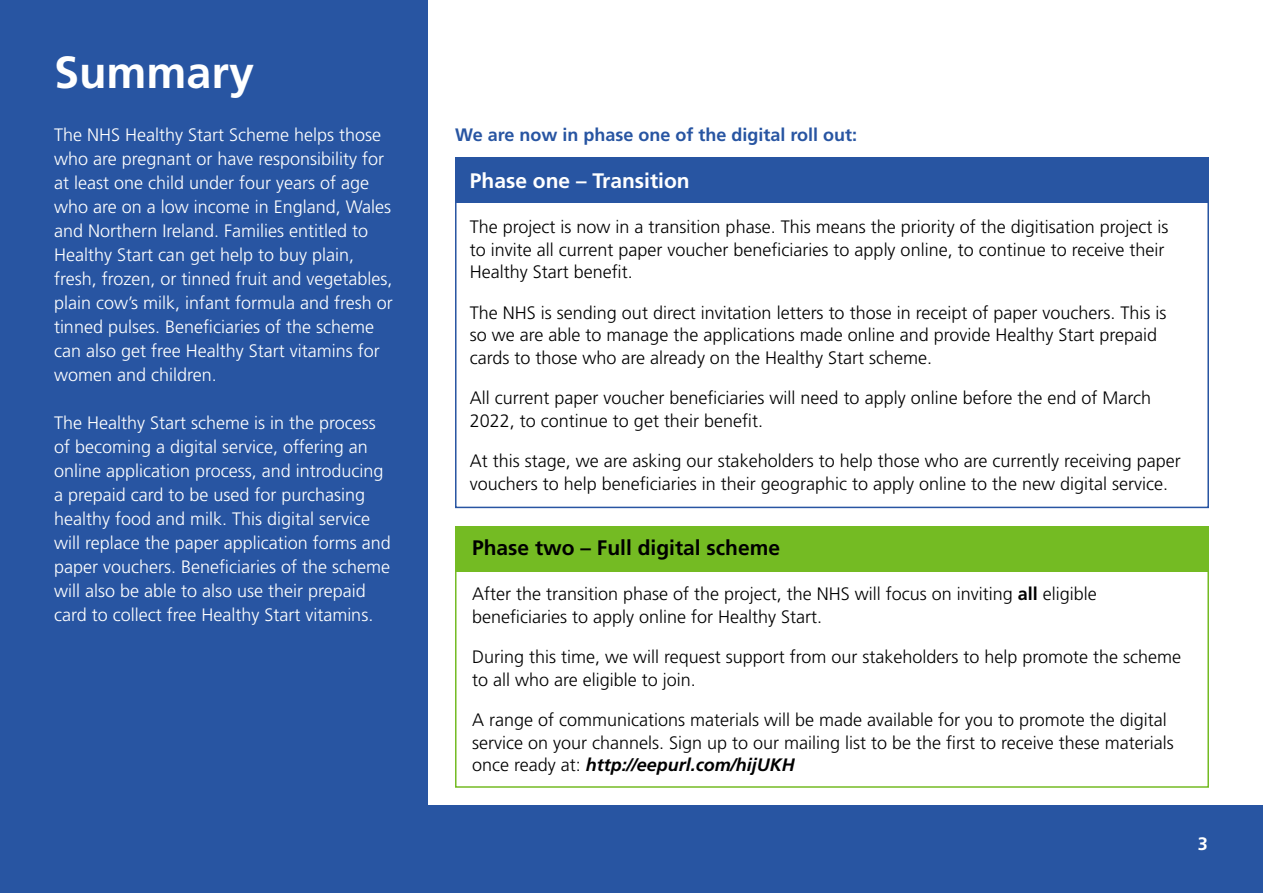
<style>
.page{position:relative;width:1263px;height:893px;background:#fff}
.page>*{position:absolute;margin:0;border:0;box-sizing:border-box;transform-origin:0 0}
.t1{font:700 45px "Frutiger LT Std";color:#fff}
.t2{font:700 21px "Frutiger LT Std";color:#000}
.t3{font:700 21px "Frutiger LT Std";color:#fff}
.t4{font:300 18px/22.5px "Frutiger LT Std";color:#000}
.t5{font:300 18px/24px "Frutiger LT Std";color:#fff}
.t6{font:700 18px "Frutiger LT Std";color:#2855a2}
.t7{font:700 18px "Frutiger LT Std";color:#fff}
.s1{font-weight:700}
.s2{font-weight:700;font-style:italic}
</style>
<div class="page">
<div style="left:0;top:806px;width:1263px;height:87px;background:#2855a2"></div>
<div style="left:0;top:0;width:427px;height:810px;background:#2855a2"></div>
<div style="left:455px;top:526px;width:754px;height:46px;background:#74bb23"></div>
<div style="left:456px;top:157px;width:753px;height:46px;background:#2855a2"></div>
<div style="left:455px;top:157px;width:754px;height:351px;border:2px solid #2855a2"></div>
<div style="left:455px;top:526px;width:754px;height:262px;border:2px solid #74bb23"></div>
<h1 class="t1" style="left:54px;top:46px;width:202px">Summary</h1>
<p class="t5" style="left:54px;top:123px;width:340px">The NHS Healthy Start Scheme helps those who are pregnant or have responsibility for at least one child under four years of age who are on a low income in England, Wales and Northern Ireland. Families entitled to Healthy Start can get help to buy plain, fresh, frozen, or tinned fruit and vegetables, plain cow’s milk, infant formula and fresh or tinned pulses. Beneficiaries of the scheme can also get free Healthy Start vitamins for women and children.</p>
<p class="t5" style="left:54px;top:411px;width:338px">The Healthy Start scheme is in the process of becoming a digital service, offering an online application process, and introducing a prepaid card to be used for purchasing healthy food and milk. This digital service will replace the paper application forms and paper vouchers. Beneficiaries of the scheme will also be able to also use their prepaid card to collect free Healthy Start vitamins.</p>
<p class="t6" style="left:455px;top:124px;width:404px">We are now in phase one of the digital roll out:</p>
<p class="t3" style="left:470px;top:168px;width:221px">Phase one – Transition</p>
<p class="t4" style="left:470px;top:216px;width:700px">The project is now in a transition phase. This means the priority of the digitisation project is to invite all current paper voucher beneficiaries to apply online, to continue to receive their<br>Healthy Start benefit.</p>
<p class="t4" style="left:470px;top:301px;width:698px">The NHS is sending out direct invitation letters to those in receipt of paper vouchers. This is so we are able to manage the applications made online and provide Healthy Start prepaid cards to those who are already on the Healthy Start scheme.</p>
<p class="t4" style="left:470px;top:387px;width:683px">All current paper voucher beneficiaries will need to apply online before the end of March<br>2022, to continue to get their benefit.</p>
<p class="t4" style="left:470px;top:450px;width:712px">At this stage, we are asking our stakeholders to help those who are currently receiving paper vouchers to help beneficiaries in their geographic to apply online to the new digital service.</p>
<p class="t2" style="left:472px;top:536px;width:310px">Phase two – Full digital scheme</p>
<p class="t4" style="left:472px;top:583px;width:626px">After the transition phase of the project, the NHS will focus on inviting <span class="s1">all</span> eligible beneficiaries to apply online for Healthy Start.</p>
<p class="t4" style="left:472px;top:646px;width:711px">During this time, we will request support from our stakeholders to help promote the scheme to all who are eligible to join.</p>
<p class="t4" style="left:472px;top:709px;width:703px">A range of communications materials will be made available for you to promote the digital service on your channels. Sign up to our mailing list to be the first to receive these materials once ready at: <span class="s2">http://eepurl.com/hijUKH</span></p>
<p class="t7" style="left:1198px;top:833px;width:12px">3</p>
</div>
